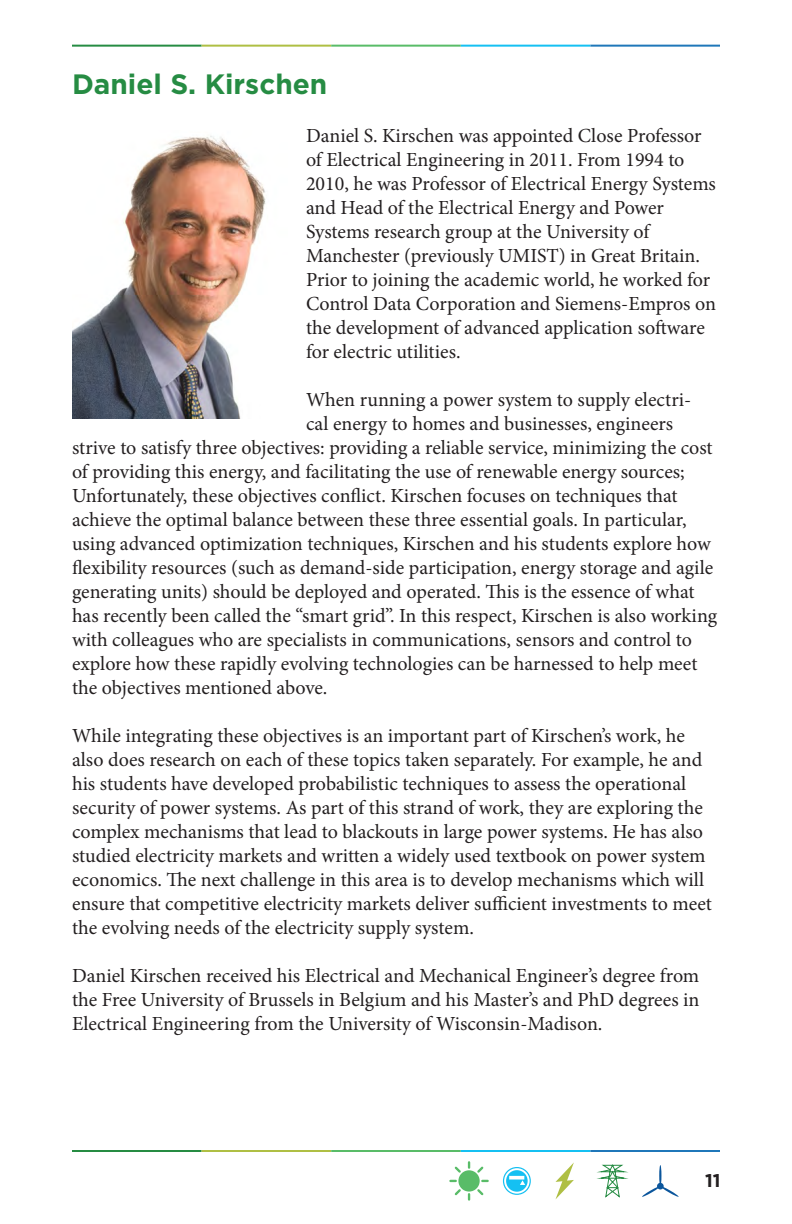
<style>
.page{position:relative;width:792px;height:1224px;background:#fff}
.page>*{position:absolute;margin:0;border:0;box-sizing:border-box;transform-origin:0 0}
.t1{font:700 28px "Gotham";color:#268c43}
.t2{font:20px/24px "Minion Pro";color:#231f20}
.t3{font:700 18.4px "Gotham";color:#231f20}
</style>
<div class="page">
<hr style="left:72px;top:45px;width:130px;height:2px;background:#268c43">
<hr style="left:202px;top:45px;width:129px;height:2px;background:#afbf44">
<hr style="left:331px;top:45px;width:130px;height:2px;background:#59bc68">
<hr style="left:461px;top:45px;width:129px;height:2px;background:#15c0f2">
<hr style="left:590px;top:45px;width:130px;height:2px;background:#1f77b9">
<hr style="left:72px;top:1150px;width:130px;height:2px;background:#268c43">
<hr style="left:202px;top:1150px;width:129px;height:2px;background:#afbf44">
<hr style="left:331px;top:1150px;width:130px;height:2px;background:#59bc68">
<hr style="left:461px;top:1150px;width:129px;height:2px;background:#15c0f2">
<hr style="left:590px;top:1150px;width:130px;height:2px;background:#1f77b9">
<div style="left:503px;top:1167px;width:28px;height:28px;border:1px solid #15c0f2;border-radius:50%"></div>
<svg style="left:506px;top:1170px;width:22px;height:22px"></svg>
<svg style="left:556px;top:1162px;width:18px;height:37px"></svg>
<svg style="left:449px;top:1161px;width:40px;height:40px"></svg>
<svg style="left:597px;top:1164px;width:31px;height:34px"></svg>
<hr style="left:659px;top:1165px;width:2px;height:21px;background:#0b569c;border-radius:50%">
<svg style="left:642px;top:1187px;width:37px;height:10px"></svg>
<div style="left:657px;top:1183px;width:7px;height:6px;background:#0b569c;border-radius:50%"></div>
<img style="left:72px;top:136px;width:194px;height:282px">
<p class="t1" style="left:72px;top:66px;width:257px">Daniel S. Kirschen</p>
<p class="t2" style="left:306px;top:124px;width:412px">Daniel S. Kirschen was appointed Close Professor of Electrical Engineering in 2011. From 1994 to 2010, he was Professor of Electrical Energy Systems and Head of the Electrical Energy and Power Systems research group at the University of Manchester (previously UMIST) in Great Britain.<br>Prior to joining the academic world, he worked for Control Data Corporation and Siemens-Empros on the development of advanced application software for electric utilities.</p>
<p class="t2" style="left:306px;top:388px;width:387px">When running a power system to supply electri-</p>
<p class="t2" style="left:306px;top:412px;width:369px">cal energy to homes and businesses, engineers</p>
<p class="t2" style="left:72px;top:436px;width:642px">strive to satisfy three objectives: providing a reliable service, minimizing the cost</p>
<p class="t2" style="left:72px;top:460px;width:614px">of providing this energy, and facilitating the use of renewable energy sources;</p>
<p class="t2" style="left:72px;top:484px;width:607px">Unfortunately, these objectives conflict. Kirschen focuses on techniques that</p>
<p class="t2" style="left:72px;top:508px;width:616px">achieve the optimal balance between these three essential goals. In particular,</p>
<p class="t2" style="left:72px;top:532px;width:640px">using advanced optimization techniques, Kirschen and his students explore how</p>
<p class="t2" style="left:72px;top:556px;width:643px">flexibility resources (such as demand-side participation, energy storage and agile</p>
<p class="t2" style="left:72px;top:580px;width:624px">generating units) should be deployed and operated. This is the essence of what</p>
<p class="t2" style="left:72px;top:604px;width:647px">has recently been called the “smart grid”. In this respect, Kirschen is also working</p>
<p class="t2" style="left:72px;top:628px;width:621px">with colleagues who are specialists in communications, sensors and control to</p>
<p class="t2" style="left:72px;top:652px;width:627px">explore how these rapidly evolving technologies can be harnessed to help meet</p>
<p class="t2" style="left:72px;top:676px;width:257px">the objectives mentioned above.</p>
<p class="t2" style="left:72px;top:724px;width:641px">While integrating these objectives is an important part of Kirschen’s work, he also does research on each of these topics taken separately. For example, he and his students have developed probabilistic techniques to assess the operational security of power systems. As part of this strand of work, they are exploring the complex mechanisms that lead to blackouts in large power systems. He has also studied electricity markets and written a widely used textbook on power system economics. The next challenge in this area is to develop mechanisms which will ensure that competitive electricity markets deliver sufficient investments to meet the evolving needs of the electricity supply system.</p>
<p class="t2" style="left:72px;top:964px;width:629px;text-align:justify">Daniel Kirschen received his Electrical and Mechanical Engineer’s degree from the Free University of Brussels in Belgium and his Master’s and PhD degrees in Electrical Engineering from the University of Wisconsin-Madison.</p>
<p class="t3" style="left:705px;top:1168px;width:17px">11</p>
</div>
